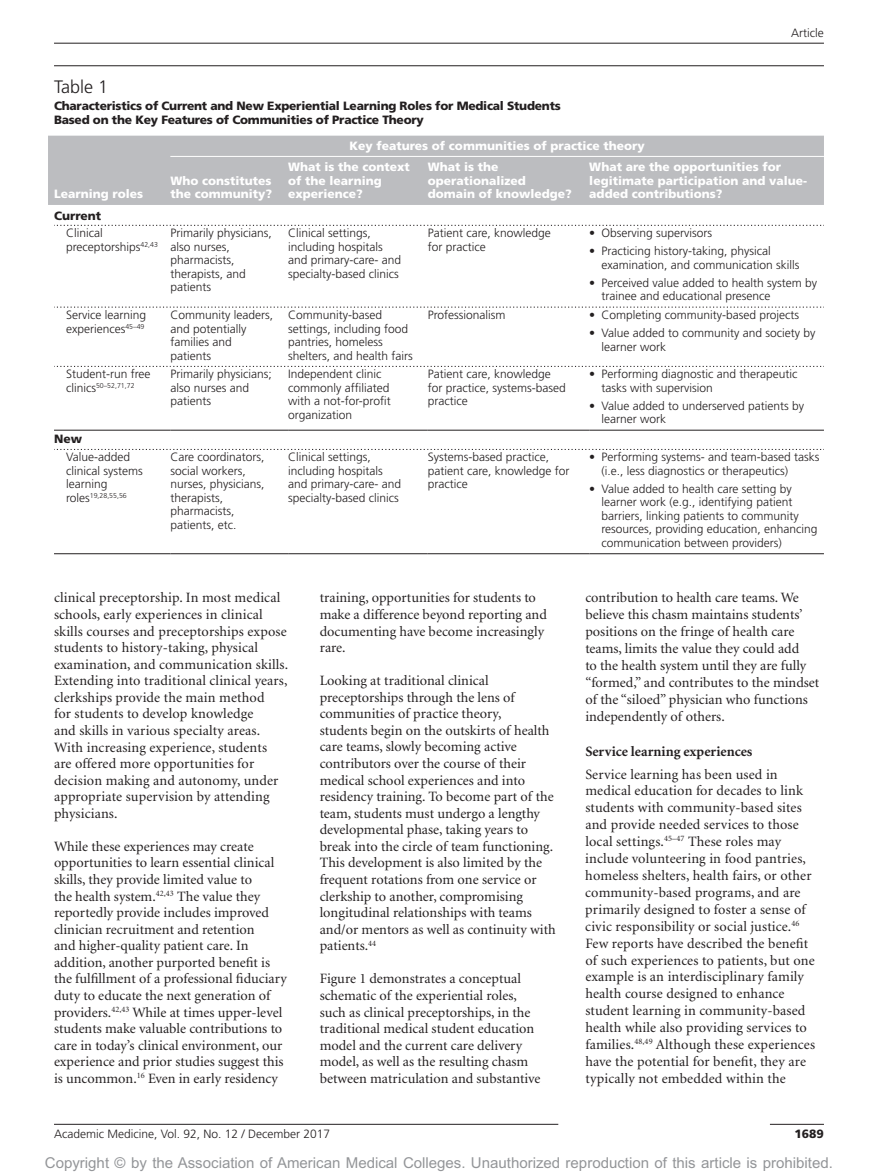
<style>
.page{position:relative;width:878px;height:1175px;background:#fff}
.page>*{position:absolute;margin:0;border:0;box-sizing:border-box;transform-origin:0 0}
.t1{font:300 18px "Frutiger";color:#231f20}
.t2{font:15px "Arial MT Std";color:#939598}
.t3{font:14.25px/16.5px "Minion";color:#231f20}
.t4{font:700 14.25px "Minion";color:#231f20}
.t5{font:300 12px/13.5px "Frutiger";color:#231f20}
.t6{font:900 12px/13.5px "Frutiger";color:#fff}
.t7{font:900 12px/13.5px "Frutiger";letter-spacing:-.02em;color:#231f20}
.t8{font:900 12px "Frutiger";color:#231f20}
.t9{font:300 7.05px "Frutiger";color:#231f20}
.s1{font-size:12px}
</style>
<div class="page">
<hr style="left:54px;top:43px;width:770px;height:1px;background:#231f20">
<hr style="left:54px;top:1124px;width:504px;height:1px;background:#231f20">
<hr style="left:770px;top:1124px;width:54px;height:1px;background:#231f20">
<div style="left:48px;top:136px;width:776px;height:69px;background:#bcbdc0"></div>
<svg style="left:54px;top:225px;width:770px;height:1px"></svg>
<svg style="left:54px;top:307px;width:770px;height:1px"></svg>
<svg style="left:54px;top:366px;width:770px;height:1px"></svg>
<svg style="left:54px;top:449px;width:770px;height:1px"></svg>
<hr style="left:54px;top:430px;width:116px;height:1px;background:#231f20">
<hr style="left:170px;top:430px;width:118px;height:1px;background:#231f20">
<hr style="left:288px;top:430px;width:140px;height:1px;background:#231f20">
<hr style="left:428px;top:430px;width:161px;height:1px;background:#231f20">
<hr style="left:589px;top:430px;width:235px;height:1px;background:#231f20">
<hr style="left:54px;top:553px;width:116px;height:1px;background:#231f20">
<hr style="left:170px;top:553px;width:118px;height:1px;background:#231f20">
<hr style="left:288px;top:553px;width:140px;height:1px;background:#231f20">
<hr style="left:428px;top:553px;width:161px;height:1px;background:#231f20">
<hr style="left:589px;top:553px;width:235px;height:1px;background:#231f20">
<hr style="left:54px;top:65px;width:770px;height:1px;background:#231f20">
<hr style="left:170px;top:156px;width:653px;height:1px;background:#fff">
<p class="t5" style="left:791px;top:26px;width:34px">Article</p>
<p class="t1" style="left:54px;top:76px;width:56px">Table 1</p>
<p class="t7" style="left:54px;top:99px;width:508px">Characteristics of Current and New Experiential Learning Roles for Medical Students<br>Based on the Key Features of Communities of Practice Theory</p>
<p class="t6" style="left:349px;top:139px;width:297px">Key features of communities of practice theory</p>
<p class="t6" style="left:54px;top:187px;width:91px">Learning roles</p>
<p class="t6" style="left:288px;top:160px;width:123px">What is the context of the learning experience?</p>
<p class="t6" style="left:427px;top:160px;width:146px">What is the operationalized domain of knowledge?</p>
<p class="t6" style="left:589px;top:160px;width:219px">What are the opportunities for legitimate participation and value&shy;added contributions?</p>
<p class="t6" style="left:170px;top:174px;width:103px">Who constitutes the community?</p>
<p class="t8" style="left:54px;top:209px;width:49px">Current</p>
<p class="t5" style="left:66px;top:227px;width:93px">Clinical preceptorships<sup>42,43</sup></p>
<p class="t5" style="left:170px;top:227px;width:103px">Primarily physicians, also nurses, pharmacists, therapists, and patients</p>
<p class="t5" style="left:288px;top:227px;width:115px">Clinical settings, including hospitals and primary-care- and specialty-based clinics</p>
<p class="t5" style="left:428px;top:227px;width:125px">Patient care, knowledge for practice</p>
<p class="t5" style="left:589px;top:227px;width:124px">• Observing supervisors</p>
<p class="t5" style="left:601px;top:245px;width:200px;text-indent:-12px">• Practicing history-taking, physical examination, and communication skills</p>
<p class="t5" style="left:601px;top:276px;width:217px;text-indent:-12px">• Perceived value added to health system by trainee and educational presence</p>
<p class="t5" style="left:66px;top:308px;width:82px">Service learning experiences<sup>45–49</sup></p>
<p class="t5" style="left:170px;top:308px;width:104px">Community leaders, and potentially families and patients</p>
<p class="t5" style="left:288px;top:308px;width:126px">Community-based settings, including food pantries, homeless shelters, and health fairs</p>
<p class="t5" style="left:428px;top:308px;width:79px">Professionalism</p>
<p class="t5" style="left:589px;top:308px;width:211px">• Completing community-based projects</p>
<p class="t5" style="left:601px;top:326px;width:216px;text-indent:-12px">• Value added to community and society by learner work</p>
<p class="t5" style="left:66px;top:368px;width:86px">Student-run free</p>
<p class="t9" style="left:66px;top:381px;width:70px"><span class="s1">clinics</span>50–52,71,72</p>
<p class="t7" style="left:54px;top:432px;width:29px">New</p>
<p class="t5" style="left:66px;top:451px;width:78px">Value-added clinical systems learning</p>
<p class="t9" style="left:66px;top:491px;width:62px"><span class="s1">roles</span>19,28,55,56</p>
<p class="t5" style="left:170px;top:368px;width:103px">Primarily physicians; also nurses and patients</p>
<p class="t5" style="left:288px;top:368px;width:104px">Independent clinic commonly affiliated with a not-for-profit organization</p>
<p class="t5" style="left:428px;top:368px;width:139px">Patient care, knowledge for practice, systems-based practice</p>
<p class="t5" style="left:601px;top:368px;width:198px;text-indent:-12px">• Performing diagnostic and therapeutic tasks with supervision</p>
<p class="t5" style="left:601px;top:399px;width:204px;text-indent:-12px">• Value added to underserved patients by learner work</p>
<p class="t5" style="left:170px;top:451px;width:96px">Care coordinators, social workers, nurses, physicians, therapists, pharmacists, patients, etc.</p>
<p class="t5" style="left:288px;top:451px;width:115px">Clinical settings, including hospitals and primary-care- and specialty-based clinics</p>
<p class="t5" style="left:428px;top:451px;width:143px">Systems-based practice, patient care, knowledge for practice</p>
<p class="t5" style="left:601px;top:451px;width:220px;text-indent:-12px">• Performing systems- and team-based tasks (i.e., less diagnostics or therapeutics)</p>
<p class="t5" style="left:601px;top:482px;width:218px;text-indent:-12px">• Value added to health care setting by learner work (e.g., identifying patient barriers, linking patients to community resources, providing education, enhancing communication between providers)</p>
<p class="t3" style="left:54px;top:590px;width:236px">clinical preceptorship. In most medical schools, early experiences in clinical skills courses and preceptorships expose students to history-taking, physical examination, and communication skills.<br>Extending into traditional clinical years, clerkships provide the main method<br>for students to develop knowledge<br>and skills in various specialty areas.<br>With increasing experience, students are offered more opportunities for decision making and autonomy, under appropriate supervision by attending physicians.</p>
<p class="t3" style="left:54px;top:838px;width:234px">While these experiences may create opportunities to learn essential clinical skills, they provide limited value to<br>the health system.<sup>42,43</sup> The value they reportedly provide includes improved clinician recruitment and retention<br>and higher-quality patient care. In addition, another purported benefit is the fulfillment of a professional fiduciary duty to educate the next generation of providers.<sup>42,43</sup> While at times upper-level students make valuable contributions to care in today’s clinical environment, our experience and prior studies suggest this is uncommon.<sup>16</sup> Even in early residency</p>
<p class="t3" style="left:320px;top:590px;width:229px">training, opportunities for students to make a difference beyond reporting and documenting have become increasingly rare.</p>
<p class="t3" style="left:320px;top:673px;width:237px">Looking at traditional clinical preceptorships through the lens of communities of practice theory,<br>students begin on the outskirts of health care teams, slowly becoming active contributors over the course of their medical school experiences and into residency training. To become part of the team, students must undergo a lengthy developmental phase, taking years to break into the circle of team functioning.<br>This development is also limited by the frequent rotations from one service or clerkship to another, compromising longitudinal relationships with teams and/or mentors as well as continuity with patients.<sup>44</sup></p>
<p class="t3" style="left:320px;top:971px;width:222px">Figure 1 demonstrates a conceptual schematic of the experiential roles, such as clinical preceptorships, in the traditional medical student education model and the current care delivery model, as well as the resulting chasm between matriculation and substantive</p>
<p class="t3" style="left:585px;top:590px;width:235px;line-height:17px">contribution to health care teams. We believe this chasm maintains students’ positions on the fringe of health care teams, limits the value they could add<br>to the health system until they are fully “formed,” and contributes to the mindset of the “siloed” physician who functions independently of others.</p>
<p class="t4" style="left:585px;top:743px;width:169px">Service learning experiences</p>
<p class="t3" style="left:585px;top:766px;width:231px;line-height:17px">Service learning has been used in medical education for decades to link students with community-based sites and provide needed services to those local settings.<sup>45–47</sup> These roles may include volunteering in food pantries, homeless shelters, health fairs, or other community-based programs, and are primarily designed to foster a sense of civic responsibility or social justice.<sup>46<br></sup>Few reports have described the benefit of such experiences to patients, but one example is an interdisciplinary family health course designed to enhance student learning in community-based health while also providing services to families.<sup>48,49</sup> Although these experiences have the potential for benefit, they are typically not embedded within the</p>
<p class="t5" style="left:54px;top:1127px;width:278px">Academic Medicine, Vol. 92, No. 12 / December 2017</p>
<p class="t7" style="left:794px;top:1127px;width:31px">1689</p>
<p class="t2" style="left:45px;top:1154px;width:789px">Copyright © by the Association of American Medical Colleges. Unauthorized reproduction of this article is prohibited.</p>
</div>
